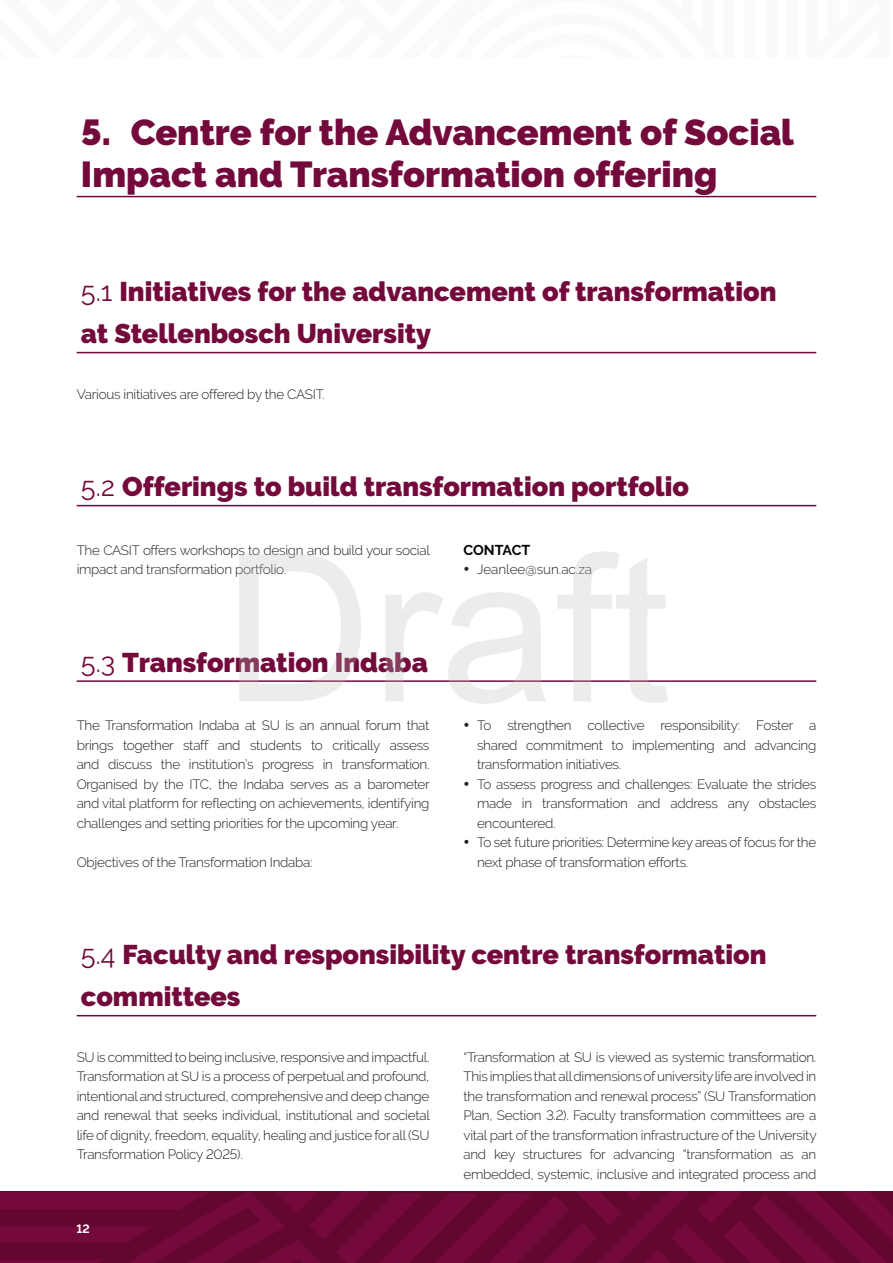
<style>
.page{position:relative;width:893px;height:1263px;background:#fff}
.page>*{position:absolute;margin:0;border:0;box-sizing:border-box;transform-origin:0 0}
.B_Head{font:900 36px/42px "Raleway";color:#730a3b}
.B_Head-2{font:900 27px/42px "Raleway";color:#730a3b}
.t1{font:700 14.25px "Raleway";letter-spacing:-.005em;color:#040503}
.Body_copy{font:300 13.5px/19.5px "Raleway";letter-spacing:-.02em;color:#231f20;text-align:justify}
.Body_copy-2{font:300 13.5px "Raleway";color:#231f20}
.t2{font:700 12px "Raleway";color:#fff}
.s1{font-weight:400}
</style>
<div class="page">
<svg style="left:0;top:1191px;width:893px;height:72px;background:#6a0834"></svg>
<hr style="left:77px;top:196px;width:739px;height:1px;background:#730a3b">
<hr style="left:77px;top:352px;width:739px;height:1px;background:#730a3b">
<hr style="left:77px;top:505px;width:739px;height:1px;background:#730a3b">
<hr style="left:77px;top:680px;width:739px;height:2px;background:#730a3b">
<hr style="left:77px;top:1015px;width:739px;height:1px;background:#730a3b">
<p class="B_Head" style="left:81px;top:112px;width:715px">5. Centre for the Advancement of Social<br>Impact and Transformation offering</p>
<p class="B_Head-2" style="left:81px;top:271px;width:697px"><span class="s1">5.1</span> Initiatives for the advancement of transformation at Stellenbosch University</p>
<p class="Body_copy" style="left:77px;top:384px;width:250px">Various initiatives are offered by the CASIT.</p>
<p class="B_Head-2" style="left:81px;top:466px;width:610px"><span class="s1">5.2</span> Offerings to build transformation portfolio</p>
<p class="Body_copy" style="left:77px;top:540px;width:355px">The CASIT offers workshops to design and build your social impact and transformation portfolio.</p>
<p class="t1" style="left:463px;top:542px;width:68px">CONTACT</p>
<p class="Body_copy-2" style="left:463px;top:562px;width:130px">• Jeanlee@sun.ac.za</p>
<p class="B_Head-2" style="left:81px;top:642px;width:348px"><span class="s1">5.3</span> Transformation Indaba</p>
<p class="Body_copy" style="left:77px;top:716px;width:355px">The Transformation Indaba at SU is an annual forum that brings together staff and students to critically assess and discuss the institution’s progress in transformation.<br>Organised by the ITC, the Indaba serves as a barometer and vital platform for reflecting on achievements, identifying challenges and setting priorities for the upcoming year.</p>
<p class="Body_copy" style="left:77px;top:852px;width:237px">Objectives of the Transformation Indaba:</p>
<p class="Body_copy" style="left:477px;top:716px;width:341px;text-indent:-14px">• To strengthen collective responsibility: Foster a shared commitment to implementing and advancing transformation initiatives.</p>
<p class="Body_copy" style="left:477px;top:774px;width:341px;text-indent:-14px">• To assess progress and challenges: Evaluate the strides made in transformation and address any obstacles encountered.</p>
<p class="Body_copy" style="left:477px;top:833px;width:341px;text-indent:-14px">• To set future priorities: Determine key areas of focus for the next phase of transformation efforts.</p>
<p class="B_Head-2" style="left:81px;top:934px;width:687px"><span class="s1">5.4</span> Faculty and responsibility centre transformation committees</p>
<p class="Body_copy" style="left:77px;top:1047px;width:355px">SU is committed to being inclusive, responsive and impactful.<br>Transformation at SU is a process of perpetual and profound, intentional and structured, comprehensive and deep change and renewal that seeks individual, institutional and societal life of dignity, freedom, equality, healing and justice for all (SU Transformation Policy 2025).</p>
<p class="Body_copy" style="left:463px;top:1047px;width:355px">“Transformation at SU is viewed as systemic transformation.<br>This implies that all dimensions of university life are involved in the transformation and renewal process” (SU Transformation Plan, Section 3.2). Faculty transformation committees are a vital part of the transformation infrastructure of the University and key structures for advancing “transformation as an embedded, systemic, inclusive and integrated process and</p>
<p class="t2" style="left:77px;top:1221px;width:15px">12</p>
</div>
